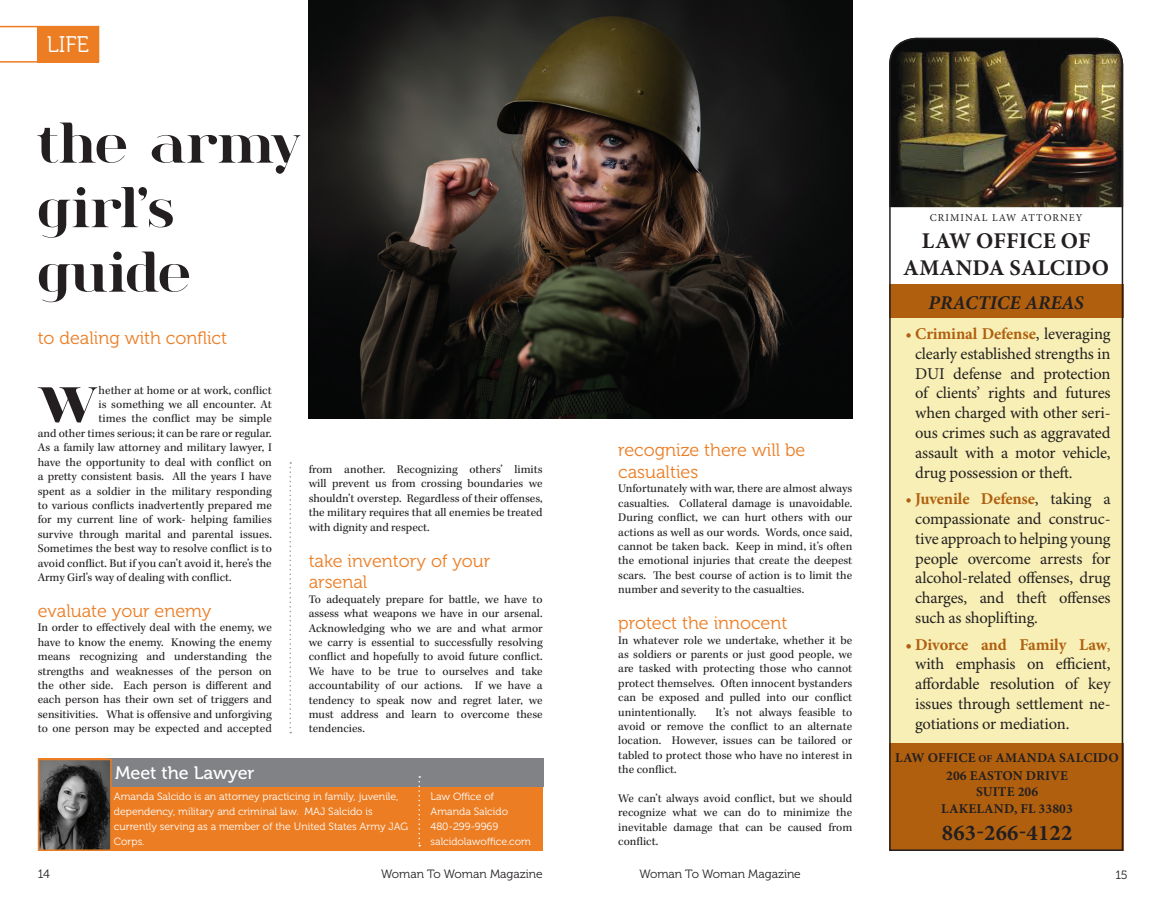
<style>
.page{position:relative;width:1161px;height:905px;background:#fff}
.page>*{position:absolute;margin:0;border:0;box-sizing:border-box;transform-origin:0 0}
.t1{font:700 69.15px "spinwerad";color:#231f20}
.t2{font:700 54px/64.5px "spinwerad";color:#231f20}
.t3{font:700 22.5px/27px "Minion Pro";letter-spacing:.01em;color:#231f20;text-align:center}
.t4{font:22.5px "Museo 300";color:#fff}
.t5{font:italic 700 19.5px "Minion Pro";color:#231f20}
.t6{font:18px/21.6px "Museo 300";color:#ec7d23}
.t7{font:18px "Museo 500";color:#fff}
.t8{font:16.5px/19.8px "Minion Pro";letter-spacing:-.015em;color:#231f20;text-align:justify}
.t9{font:700 13.5px/18.3px "Minion Pro";letter-spacing:.01em;color:#231f20;text-align:center}
.t10{font:12px/14.4px "Kepler Std";color:#231f20;text-align:justify}
.t11{font:12px "Museo 300";color:#231f20}
.t12{font:10.5px/15px "Museo 300";color:#fff}
.t13{font:10.5px "Minion Pro";letter-spacing:.1em;color:#231f20}
.s1{color:#b05f0f}
.s2{font-weight:700;color:#b05f0f}
.s3{font-size:10.5px}
</style>
<div class="page">
<img style="left:309px;top:0;width:543px;height:418px">
<svg style="left:290px;top:462px;width:1px;height:271px"></svg>
<svg style="left:0;top:26px;width:99px;height:37px"></svg>
<div style="left:37px;top:27px;width:62px;height:36px;background:#ec7d23"></div>
<div style="left:38px;top:758px;width:505px;height:92px;background:#ec7d23"></div>
<div style="left:107px;top:758px;width:436px;height:29px;background:#808285"></div>
<svg style="left:418px;top:776px;width:2px;height:70px"></svg>
<img style="left:41px;top:761px;width:68px;height:86px">
<div style="left:38px;top:758px;width:74px;height:92px;border:2px solid #ec7d23"></div>
<svg style="left:889px;top:37px;width:235px;height:814px;background:#ab9a72"></svg>
<h3 class="t4" style="left:47px;top:32px;width:44px">LIFE</h3>
<h2 class="t2" style="left:38px;top:110px;width:265px">the army girl’s guide</h2>
<h3 class="t6" style="left:38px;top:328px;width:191px">to dealing with conflict</h3>
<h1 class="t1" style="left:38px;top:350px;width:62px">w</h1>
<p class="t10" style="left:99px;top:383px;width:175px">hether at home or at work, conflict</p>
<p class="t10" style="left:99px;top:397px;width:175px">is something we all encounter. At</p>
<p class="t10" style="left:99px;top:412px;width:175px">times the conflict may be simple</p>
<p class="t10" style="left:38px;top:426px;width:235px">and other times serious; it can be rare or regular.</p>
<p class="t10" style="left:38px;top:441px;width:235px">As a family law attorney and military lawyer, I</p>
<p class="t10" style="left:38px;top:455px;width:236px">have the opportunity to deal with conflict on</p>
<p class="t10" style="left:38px;top:469px;width:235px">a pretty consistent basis. All the years I have</p>
<p class="t10" style="left:38px;top:484px;width:236px">spent as a soldier in the military responding</p>
<p class="t10" style="left:38px;top:498px;width:236px">to various conflicts inadvertently prepared me</p>
<p class="t10" style="left:38px;top:513px;width:236px">for my current line of work- helping families</p>
<p class="t10" style="left:38px;top:527px;width:236px">survive through marital and parental issues.</p>
<p class="t10" style="left:38px;top:541px;width:236px">Sometimes the best way to resolve conflict is to</p>
<p class="t10" style="left:38px;top:556px;width:235px">avoid conflict. But if you can’t avoid it, here’s the</p>
<p class="t10" style="left:38px;top:570px;width:195px">Army Girl’s way of dealing with conflict.</p>
<h3 class="t6" style="left:38px;top:600px;width:175px">evaluate your enemy</h3>
<p class="t10" style="left:38px;top:621px;width:236px">In order to effectively deal with the enemy, we have to know the enemy. Knowing the enemy means recognizing and understanding the strengths and weaknesses of the person on the other side. Each person is different and each person has their own set of triggers and sensitivities. What is offensive and unforgiving to one person may be expected and accepted</p>
<h3 class="t7" style="left:115px;top:763px;width:141px">Meet the Lawyer</h3>
<p class="t10" style="left:309px;top:462px;width:236px">from another. Recognizing others’ limits will prevent us from crossing boundaries we shouldn’t overstep. Regardless of their offenses, the military requires that all enemies be treated with dignity and respect.</p>
<h3 class="t6" style="left:309px;top:550px;width:183px">take inventory of your arsenal</h3>
<p class="t10" style="left:309px;top:592px;width:236px">To adequately prepare for battle, we have to assess what weapons we have in our arsenal.<br>Acknowledging who we are and what armor we carry is essential to successfully resolving conflict and hopefully to avoid future conflict.<br>We have to be true to ourselves and take accountability of our actions. If we have a tendency to speak now and regret later, we must address and learn to overcome these tendencies.</p>
<p class="t12" style="left:114px;top:788px;width:296px">Amanda Salcido is an attorney practicing in family, juvenile, dependency, military and criminal law. MAJ Salcido is currently serving as a member of the United States Army JAG Corps.</p>
<p class="t12" style="left:431px;top:788px;width:102px">Law Office of<br>Amanda Salcido<br>480-299-9969 salcidolawoffice.com</p>
<h3 class="t6" style="left:618px;top:439px;width:189px">recognize there will be casualties</h3>
<p class="t10" style="left:618px;top:482px;width:236px">Unfortunately with war, there are almost always casualties. Collateral damage is unavoidable.<br>During conflict, we can hurt others with our actions as well as our words. Words, once said, cannot be taken back. Keep in mind, it’s often the emotional injuries that create the deepest scars. The best course of action is to limit the number and severity to the casualties.</p>
<h3 class="t6" style="left:618px;top:612px;width:171px">protect the innocent</h3>
<p class="t10" style="left:618px;top:633px;width:236px">In whatever role we undertake, whether it be as soldiers or parents or just good people, we are tasked with protecting those who cannot protect themselves. Often innocent bystanders can be exposed and pulled into our conflict unintentionally.</p>
<p class="t10" style="left:618px;top:705px;width:236px;text-indent:97px">It’s not always feasible to avoid or remove the conflict to an alternate location. However, issues can be tailored or tabled to protect those who have no interest in the conflict.</p>
<p class="t10" style="left:618px;top:791px;width:236px">We can’t always avoid conflict, but we should recognize what we can do to minimize the inevitable damage that can be caused from conflict.</p>
<p class="t13" style="left:930px;top:211px;width:154px">CRIMINAL LAW ATTORNEY</p>
<h3 class="t3" style="left:903px;top:228px;width:206px">LAW OFFICE OF<br>AMANDA SALCIDO</h3>
<h3 class="t5" style="left:929px;top:290px;width:157px">PRACTICE AREAS</h3>
<p class="t8" style="left:915px;top:324px;width:197px;text-indent:-10px"><span class="s1">•</span> <span class="s2">CRIMINAL DEFENSE</span>, leveraging clearly established strengths in DUI defense and protection of clients’ rights and futures when charged with other seri&shy;ous crimes such as aggravated assault with a motor vehicle, drug possession or theft.</p>
<h3 class="t8" style="left:915px;top:489px;width:197px;text-indent:-10px"><span class="s1">•</span> <span class="s2">JUVENILE DEFENSE</span>, taking a compassionate and construc&shy;tive approach to helping young people overcome arrests for alcohol-related offenses, drug charges, and theft offenses such as shoplifting.</h3>
<h3 class="t8" style="left:915px;top:635px;width:197px;text-indent:-10px"><span class="s2">• DIVORCE AND FAMILY LAW</span><span class="s1">, </span>with emphasis on efficient, affordable resolution of key issues through settlement ne&shy;gotiations or mediation.</h3>
<p class="t9" style="left:895px;top:748px;width:224px">LAW OFFICE <span class="s3">OF</span> AMANDA SALCIDO<br>206 EASTON DRIVE</p>
<p class="t9" style="left:941px;top:784px;width:133px;line-height:16.2px">SUITE 206<br>LAKELAND, FL 33803</p>
<h3 class="t3" style="left:942px;top:819px;width:132px">863-266-4122</h3>
<p class="t11" style="left:38px;top:867px;width:14px">14</p>
<p class="t11" style="left:381px;top:867px;width:163px">Woman To Woman Magazine</p>
<p class="t11" style="left:639px;top:867px;width:163px">Woman To Woman Magazine</p>
<p class="t11" style="left:1115px;top:868px;width:14px">15</p>
</div>
